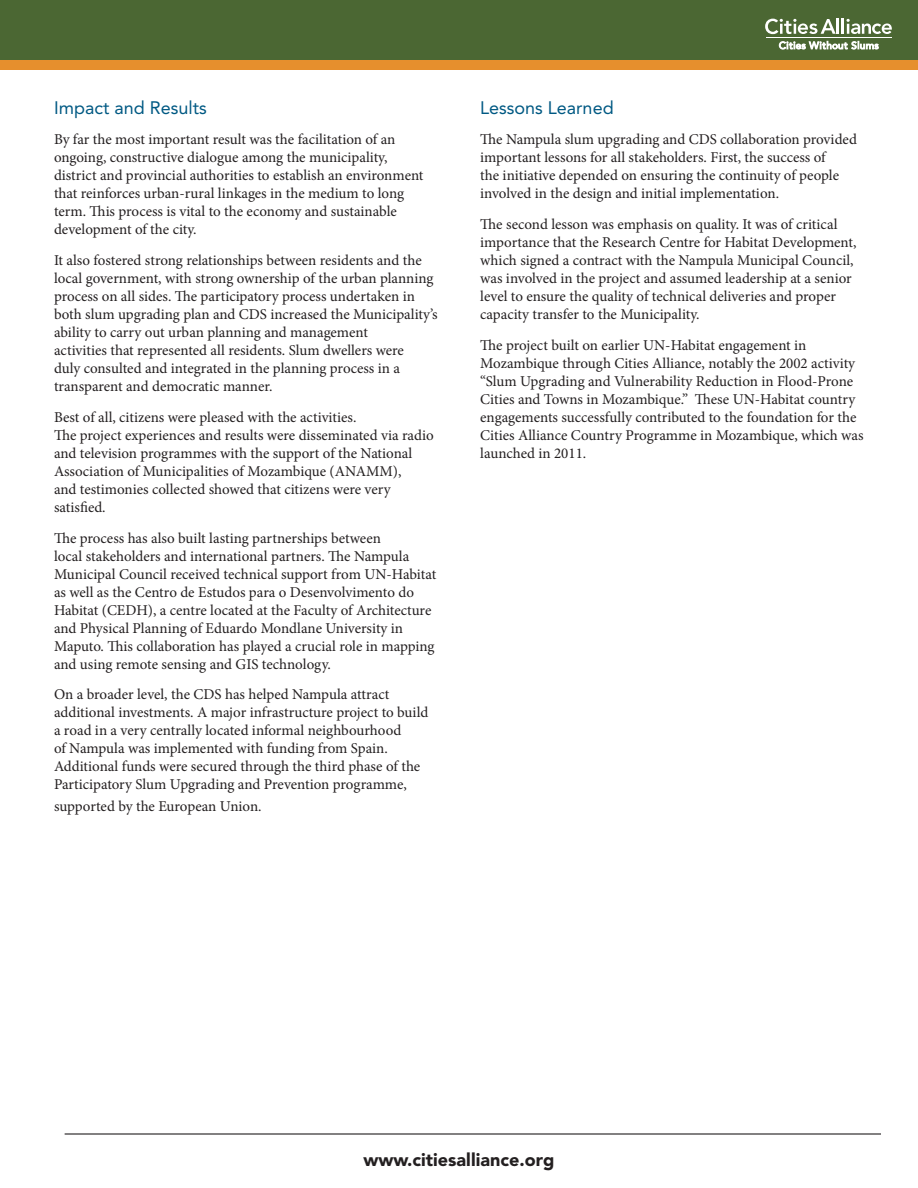
<style>
.page{position:relative;width:918px;height:1188px;background:#fff}
.page>*{position:absolute;margin:0;border:0;box-sizing:border-box;transform-origin:0 0}
.t1{font:18px "Avenir LT Std";color:#005983}
.t2{font:900 18px "Avenir LT Std";color:#231f20}
.t3{font:15px/18px "Minion Pro";color:#231f20}
</style>
<div class="page">
<div style="left:0;top:0;width:918px;height:60px;background:#4b6733"></div>
<div style="left:0;top:60px;width:918px;height:10px;background:#e68f2d"></div>
<svg style="left:779px;top:41px;width:99px;height:8px"></svg>
<hr style="left:766px;top:37px;width:126px;height:1px;background:#fff">
<svg style="left:765px;top:18px;width:127px;height:16px"></svg>
<hr style="left:65px;top:1133px;width:816px;height:2px;background:#231f20">
<p class="t1" style="left:54px;top:97px;width:154px">Impact and Results</p>
<p class="t3" style="left:54px;top:131px;width:371px">By far the most important result was the facilitation of an ongoing, constructive dialogue among the municipality, district and provincial authorities to establish an environment that reinforces urban-rural linkages in the medium to long term. This process is vital to the economy and sustainable development of the city.</p>
<p class="t3" style="left:54px;top:252px;width:385px">It also fostered strong relationships between residents and the local government, with strong ownership of the urban planning process on all sides. The participatory process undertaken in both slum upgrading plan and CDS increased the Municipality’s ability to carry out urban planning and management<br>activities that represented all residents. Slum dwellers were<br>duly consulted and integrated in the planning process in a transparent and democratic manner.</p>
<p class="t3" style="left:54px;top:408px;width:381px">Best of all, citizens were pleased with the activities.<br>The project experiences and results were disseminated via radio and television programmes with the support of the National Association of Municipalities of Mozambique (ANAMM),<br>and testimonies collected showed that citizens were very satisfied.</p>
<p class="t3" style="left:54px;top:529px;width:384px">The process has also built lasting partnerships between<br>local stakeholders and international partners. The Nampula Municipal Council received technical support from UN-Habitat as well as the Centro de Estudos para o Desenvolvimento do Habitat (CEDH), a centre located at the Faculty of Architecture and Physical Planning of Eduardo Mondlane University in Maputo. This collaboration has played a crucial role in mapping and using remote sensing and GIS technology.</p>
<p class="t3" style="left:54px;top:686px;width:376px">On a broader level, the CDS has helped Nampula attract additional investments. A major infrastructure project to build a road in a very centrally located informal neighbourhood<br>of Nampula was implemented with funding from Spain.<br>Additional funds were secured through the third phase of the Participatory Slum Upgrading and Prevention programme,</p>
<p class="t3" style="left:54px;top:797px;width:209px">supported by the European Union.</p>
<p class="t1" style="left:480px;top:97px;width:135px">Lessons Learned</p>
<p class="t3" style="left:480px;top:131px;width:378px">The Nampula slum upgrading and CDS collaboration provided important lessons for all stakeholders. First, the success of<br>the initiative depended on ensuring the continuity of people involved in the design and initial implementation.</p>
<p class="t3" style="left:480px;top:216px;width:378px">The second lesson was emphasis on quality. It was of critical importance that the Research Centre for Habitat Development, which signed a contract with the Nampula Municipal Council, was involved in the project and assumed leadership at a senior level to ensure the quality of technical deliveries and proper capacity transfer to the Municipality.</p>
<p class="t3" style="left:480px;top:336px;width:385px">The project built on earlier UN-Habitat engagement in Mozambique through Cities Alliance, notably the 2002 activity “Slum Upgrading and Vulnerability Reduction in Flood-Prone Cities and Towns in Mozambique.” These UN-Habitat country engagements successfully contributed to the foundation for the Cities Alliance Country Programme in Mozambique, which was launched in 2011.</p>
<p class="t2" style="left:364px;top:1149px;width:192px">www.citiesalliance.org</p>
</div>
